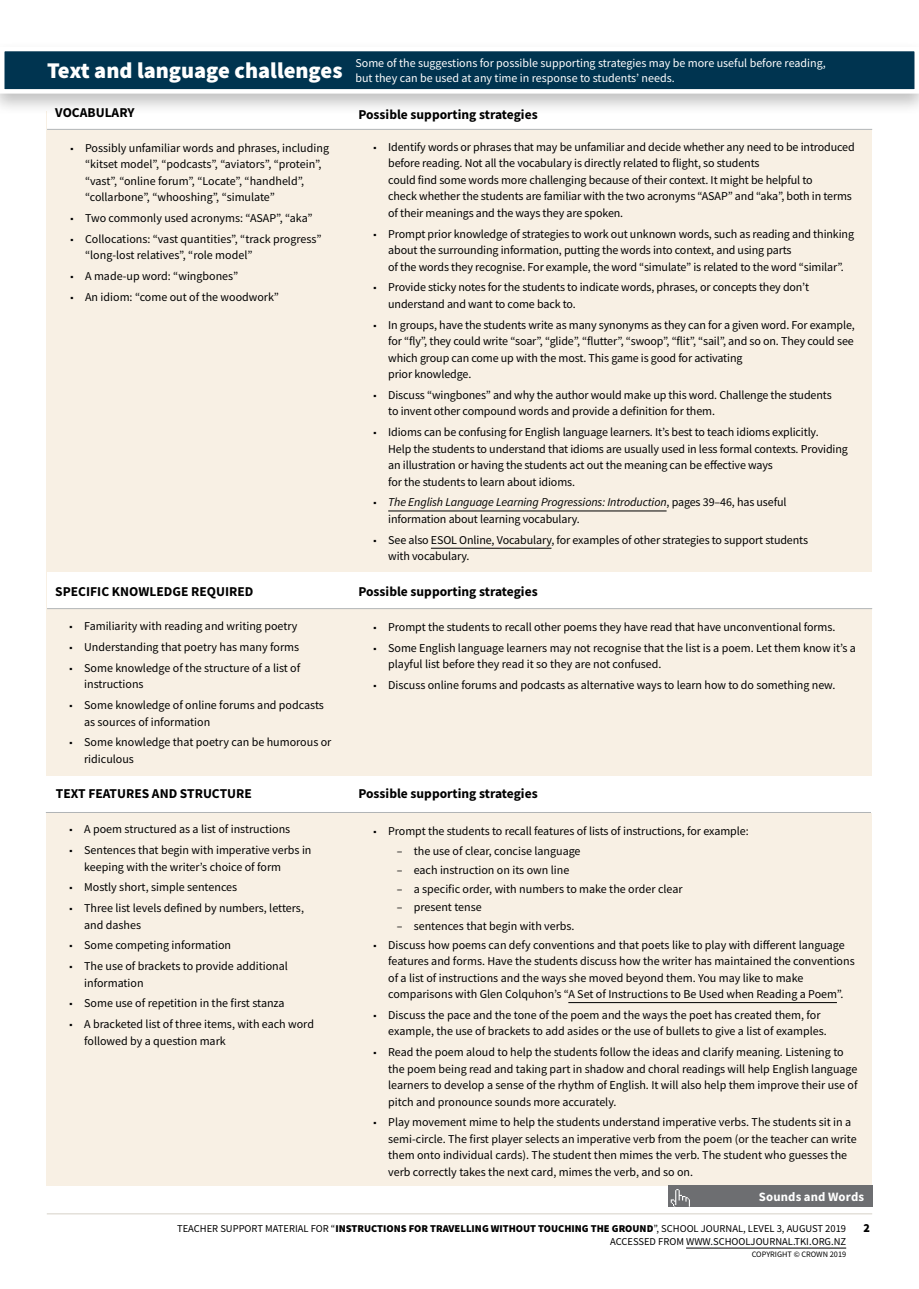
<style>
.page{position:relative;width:919px;height:1289px;background:#fff}
.page>*{position:absolute;margin:0;border:0;box-sizing:border-box;transform-origin:0 0}
.t1{font:900 22.5px "Source Sans Pro";color:#fff}
.t2{font:700 13.5px "Source Sans Pro";color:#000}
.t3{font:700 12.75px "Source Sans Pro";letter-spacing:.015em;color:#fff}
.t4{font:12px/16.5px "Source Sans Pro";letter-spacing:-.005em;color:#000}
.t5{font:12px/15px "Source Sans Pro";color:#fff}
.t6{font:900 12px "Source Sans Pro";color:#000}
.t7{font:10.5px "Source Sans Pro";color:#000}
.t8{font:8.25px "Source Sans Pro";color:#000}
.s1{font-style:italic}
.s2{font-weight:900}
</style>
<div class="page">
<div style="left:47px;top:111px;width:825px;height:1074px;background:#f8f0e4"></div>
<div style="left:47px;top:94px;width:826px;height:36px;background:#fff"></div>
<hr style="left:47px;top:129px;width:825px;height:1px;background:#b1b4b6">
<div style="left:47px;top:573px;width:826px;height:36px;background:#fff"></div>
<hr style="left:47px;top:608px;width:825px;height:1px;background:#b1b4b6">
<div style="left:46px;top:776px;width:826px;height:36px;background:#fff"></div>
<hr style="left:46px;top:812px;width:824px;height:1px;background:#b1b4b6">
<hr style="left:47px;top:1213px;width:825px;height:1px;background:#d6d1c8">
<hr style="left:686px;top:1247px;width:160px;height:1px;background:#000">
<hr style="left:388px;top:510px;width:278px;height:1px;background:#000">
<hr style="left:431px;top:548px;width:120px;height:1px;background:#000">
<div style="left:0;top:41px;width:918px;height:75px;background:#000;opacity:.25"></div>
<div style="left:2px;top:49px;width:914px;height:42px;background:#003450"></div>
<div style="left:0;top:47px;width:918px;height:47px;border:4px solid #fff"></div>
<hr style="left:568px;top:1002px;width:268px;height:1px;background:#000">
<div style="left:685px;top:1185px;width:187px;height:21px;background:#6d6e71"></div>
<div style="left:668px;top:1185px;width:27px;height:21px;background:#6d6e71"></div>
<svg style="left:670px;top:1189px;width:20px;height:17px"></svg>
<h1 class="t1" style="left:47px;top:54px;width:297px">Text and language challenges</h1>
<p class="t5" style="left:355px;top:56px;width:472px">Some of the suggestions for possible supporting strategies may be more useful before reading, but they can be used at any time in response to students’ needs.</p>
<p class="t2" style="left:55px;top:103px;width:81px">VOCABULARY</p>
<p class="t4" style="left:85px;top:139px;width:245px;text-indent:-17px">▪ Possibly unfamiliar words and phrases, including “kitset model”, “podcasts”, “aviators”, “protein”, “vast”, “online forum”, “Locate”, “handheld”, “collarbone”, “whooshing”, “simulate”</p>
<p class="t4" style="left:68px;top:209px;width:246px">▪ Two commonly used acronyms: “ASAP”, “aka”</p>
<p class="t4" style="left:85px;top:230px;width:238px;text-indent:-17px">▪ Collocations: “vast quantities”, “track progress” “long-lost relatives”, “role model”</p>
<p class="t4" style="left:68px;top:267px;width:172px">▪ A made-up word: “wingbones”</p>
<p class="t4" style="left:68px;top:288px;width:212px">▪ An idiom: “come out of the woodwork”</p>
<p class="t2" style="left:55px;top:582px;width:199px">SPECIFIC KNOWLEDGE REQUIRED</p>
<p class="t4" style="left:67px;top:618px;width:232px">▪ Familiarity with reading and writing poetry</p>
<p class="t4" style="left:67px;top:638px;width:233px">▪ Understanding that poetry has many forms</p>
<p class="t4" style="left:84px;top:659px;width:218px;text-indent:-17px">▪ Some knowledge of the structure of a list of instructions</p>
<p class="t4" style="left:84px;top:696px;width:241px;text-indent:-17px">▪ Some knowledge of online forums and podcasts as sources of information</p>
<p class="t4" style="left:84px;top:734px;width:249px;text-indent:-17px">▪ Some knowledge that poetry can be humorous or ridiculous</p>
<p class="t2" style="left:358px;top:106px;width:181px">Possible supporting strategies</p>
<p class="t4" style="left:388px;top:138px;width:468px;text-indent:-17px">▪ Identify words or phrases that may be unfamiliar and decide whether any need to be introduced before reading. Not all the vocabulary is directly related to flight, so students<br>could find some words more challenging because of their context. It might be helpful to<br>check whether the students are familiar with the two acronyms “ASAP” and “aka”, both in terms of their meanings and the ways they are spoken.</p>
<p class="t4" style="left:388px;top:225px;width:467px;text-indent:-17px">▪ Prompt prior knowledge of strategies to work out unknown words, such as reading and thinking about the surrounding information, putting the words into context, and using parts<br>of the words they recognise. For example, the word “simulate” is related to the word “similar”.</p>
<p class="t4" style="left:388px;top:279px;width:422px;text-indent:-17px">▪ Provide sticky notes for the students to indicate words, phrases, or concepts they don’t understand and want to come back to.</p>
<p class="t4" style="left:388px;top:316px;width:468px;text-indent:-17px">▪ In groups, have the students write as many synonyms as they can for a given word. For example, for “fly”, they could write “soar”, “glide”, “flutter”, “swoop”, “flit”, “sail”, and so on. They could see which group can come up with the most. This game is good for activating<br>prior knowledge.</p>
<p class="t4" style="left:388px;top:386px;width:445px;text-indent:-17px">▪ Discuss “wingbones” and why the author would make up this word. Challenge the students to invent other compound words and provide a definition for them.</p>
<p class="t4" style="left:388px;top:424px;width:461px;text-indent:-17px">▪ Idioms can be confusing for English language learners. It’s best to teach idioms explicitly.<br>Help the students to understand that idioms are usually used in less formal contexts. Providing an illustration or having the students act out the meaning can be effective ways<br>for the students to learn about idioms.</p>
<p class="t4" style="left:388px;top:494px;width:400px;text-indent:-17px">▪ <span class="s1">The English Language Learning Progressions: Introduction</span>, pages 39–46, has useful information about learning vocabulary.</p>
<p class="t4" style="left:388px;top:531px;width:421px;text-indent:-17px">▪ See also ESOL Online, Vocabulary, for examples of other strategies to support students with vocabulary.</p>
<p class="t2" style="left:358px;top:582px;width:181px">Possible supporting strategies</p>
<p class="t4" style="left:371px;top:618px;width:465px">▪ Prompt the students to recall other poems they have read that have unconventional forms.</p>
<p class="t4" style="left:388px;top:639px;width:469px;text-indent:-17px">▪ Some English language learners may not recognise that the list is a poem. Let them know it’s a playful list before they read it so they are not confused.</p>
<p class="t4" style="left:371px;top:676px;width:465px">▪ Discuss online forums and podcasts as alternative ways to learn how to do something new.</p>
<p class="t2" style="left:56px;top:784px;width:197px">TEXT FEATURES AND STRUCTURE</p>
<p class="t2" style="left:358px;top:784px;width:181px">Possible supporting strategies</p>
<p class="t4" style="left:67px;top:821px;width:225px">▪ A poem structured as a list of instructions</p>
<p class="t4" style="left:84px;top:841px;width:229px;text-indent:-17px">▪ Sentences that begin with imperative verbs in keeping with the writer’s choice of form</p>
<p class="t4" style="left:67px;top:879px;width:172px">▪ Mostly short, simple sentences</p>
<p class="t4" style="left:84px;top:899px;width:221px;text-indent:-17px">▪ Three list levels defined by numbers, letters, and dashes</p>
<p class="t4" style="left:67px;top:937px;width:165px">▪ Some competing information</p>
<p class="t4" style="left:84px;top:957px;width:205px;text-indent:-17px">▪ The use of brackets to provide additional information</p>
<p class="t4" style="left:67px;top:995px;width:219px">▪ Some use of repetition in the first stanza</p>
<p class="t4" style="left:84px;top:1015px;width:231px;text-indent:-17px">▪ A bracketed list of three items, with each word followed by a question mark</p>
<p class="t4" style="left:371px;top:822px;width:379px">▪ Prompt the students to recall features of lists of instructions, for example:</p>
<p class="t4" style="left:396px;top:843px;width:185px">– the use of clear, concise language</p>
<p class="t4" style="left:396px;top:861px;width:174px">– each instruction on its own line</p>
<p class="t4" style="left:396px;top:880px;width:287px">– a specific order, with numbers to make the order clear</p>
<p class="t4" style="left:396px;top:899px;width:87px">– present tense</p>
<p class="t4" style="left:396px;top:917px;width:179px">– sentences that begin with verbs.</p>
<p class="t4" style="left:388px;top:936px;width:468px;text-indent:-17px">▪ Discuss how poems can defy conventions and that poets like to play with different language features and forms. Have the students discuss how the writer has maintained the conventions of a list of instructions and the ways she moved beyond them. You may like to make comparisons with Glen Colquhon’s “A Set of Instructions to Be Used when Reading a Poem”.</p>
<p class="t4" style="left:388px;top:1006px;width:440px;text-indent:-17px">▪ Discuss the pace and the tone of the poem and the ways the poet has created them, for example, the use of brackets to add asides or the use of bullets to give a list of examples.</p>
<p class="t4" style="left:388px;top:1043px;width:471px;text-indent:-17px">▪ Read the poem aloud to help the students follow the ideas and clarify meaning. Listening to the poem being read and taking part in shadow and choral readings will help English language learners to develop a sense of the rhythm of English. It will also help them improve their use of pitch and pronounce sounds more accurately.</p>
<p class="t4" style="left:388px;top:1114px;width:470px;text-indent:-17px">▪ Play movement mime to help the students understand imperative verbs. The students sit in a semi-circle. The first player selects an imperative verb from the poem (or the teacher can write them onto individual cards). The student then mimes the verb. The student who guesses the verb correctly takes the next card, mimes the verb, and so on.</p>
<p class="t3" style="left:758px;top:1187px;width:107px">Sounds and Words</p>
<p class="t7" style="left:177px;top:1221px;width:670px">TEACHER SUPPORT MATERIAL FOR “<span class="s2">INSTRUCTIONS FOR TRAVELLING WITHOUT TOUCHING THE GROUND</span>”, SCHOOL JOURNAL, LEVEL 3, AUGUST 2019</p>
<p class="t6" style="left:863px;top:1219px;width:8px">2</p>
<p class="t7" style="left:610px;top:1234px;width:237px">ACCESSED FROM WWW.SCHOOLJOURNAL.TKI.ORG.NZ</p>
<p class="t8" style="left:751px;top:1248px;width:96px">COPYRIGHT © CROWN 2019</p>
</div>
